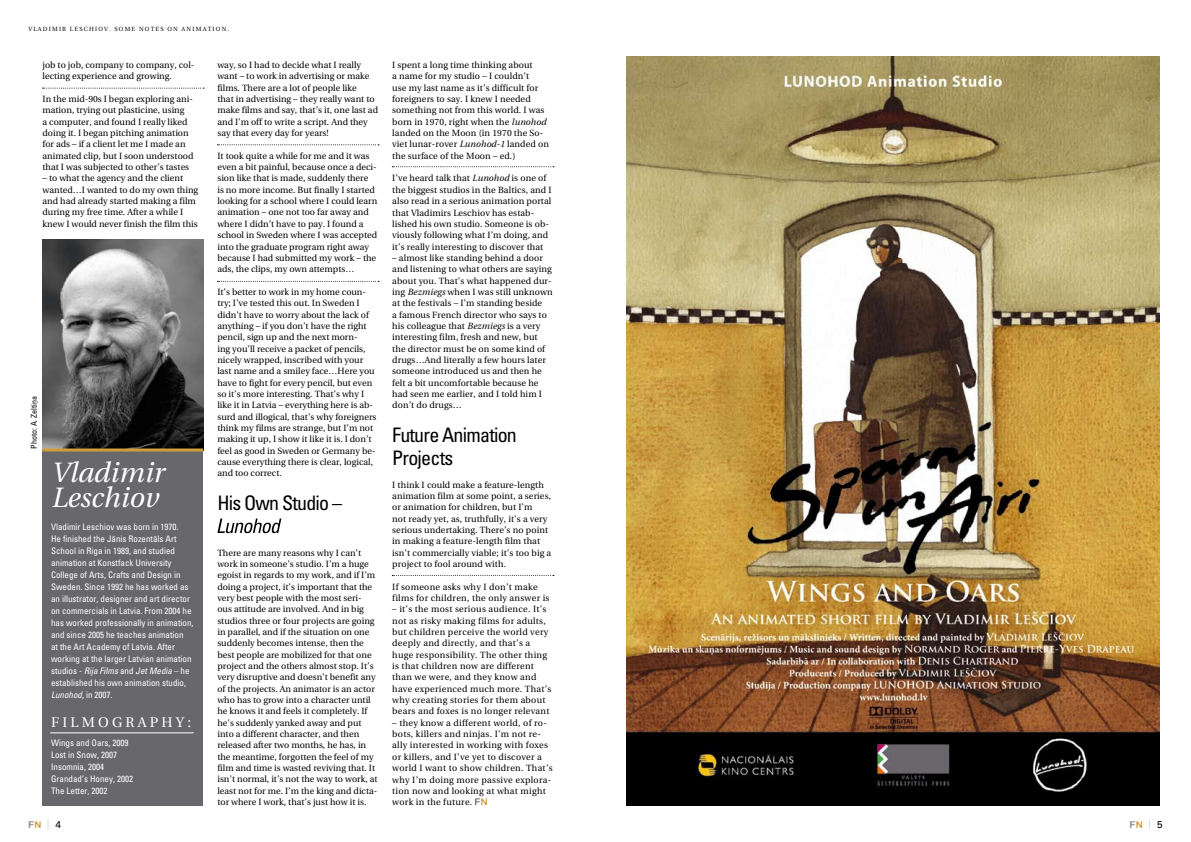
<style>
.page{position:relative;width:1191px;height:842px;background:#fff}
.page>*{position:absolute;margin:0;border:0;box-sizing:border-box;transform-origin:0 0}
.t1{font:italic 28px/25px "Utopia CE";color:#fff}
.t2{font:condensed 20px/22.7px "Univers CE";letter-spacing:-.04em;color:#000}
.t3{font:14px "Utopia CE";color:#fff}
.t4{font:500 10px "Blur";color:#97979b}
.t5{font:9px/11.3px "Utopia CE";color:#000}
.t6{font:9px/11.3px "Utopia CE";letter-spacing:.03em;color:#000}
.t7{font:condensed 9px/12px "Univers CE";color:#fff}
.t8{font:condensed 8px "Univers CE";color:#000}
.t9{font:6px "Utopia CE";letter-spacing:.2em;color:#000}
.s1{font-style:italic}
.s2{color:#d09e39}
.s3{font-family:"Myriad Pro";font-weight:300;color:#aeafb2}
.s4{font-family:"Univers CE";font-weight:400;color:#000}
</style>
<div class="page">
<svg style="left:217px;top:518px;width:64px;height:15px"></svg>
<svg style="left:475px;top:798px;width:12px;height:7px"></svg>
<img style="left:627px;top:57px;width:532px;height:748px">
<svg style="left:43px;top:88px;width:161px;height:1px"></svg>
<svg style="left:217px;top:144px;width:162px;height:1px"></svg>
<svg style="left:217px;top:281px;width:162px;height:1px"></svg>
<svg style="left:392px;top:166px;width:162px;height:1px"></svg>
<svg style="left:392px;top:575px;width:162px;height:1px"></svg>
<img style="left:43px;top:239px;width:160px;height:209px">
<div style="left:43px;top:450px;width:160px;height:355px;background:#68676c"></div>
<hr style="left:43px;top:448px;width:160px;height:3px;background:#d09e39">
<hr style="left:50px;top:732px;width:144px;height:1px;background:#fff">
<p class="t9" style="left:28px;top:25px;width:11px">Vladimir</p>
<p class="t9" style="left:70px;top:25px;width:11px">Leschiov</p>
<p class="t9" style="left:109px;top:25px;width:17px">. Some</p>
<p class="t9" style="left:139px;top:25px;width:12px">Notes</p>
<p class="t9" style="left:167px;top:25px;width:7px">on</p>
<p class="t9" style="left:182px;top:25px;width:11px">Animation</p>
<p class="t9" style="left:228px;top:25px;width:3px">.</p>
<p class="t5" style="left:43px;top:59px;width:153px">job to job, company to company, col&shy;lecting experience and growing.</p>
<p class="t5" style="left:43px;top:93px;width:152px">In the mid-90s I began exploring ani&shy;mation, trying out plasticine, using<br>a computer, and found I really liked doing it. I began pitching animation for ads – if a client let me I made an animated clip, but I soon understood that I was subjected to other’s tastes</p>
<p class="t5" style="left:43px;top:173px;width:157px">– to what the agency and the client wanted…I wanted to do my own thing and had already started making a film during my free time. After a while I knew I would never finish the film this</p>
<p class="t8" style="left:29px;top:449px;width:54px;rotate:-90deg">Photo: A. Zeltiņa</p>
<h1 class="t1" style="left:51px;top:460px;width:115px">Vladimir<br>Leschiov</h1>
<p class="t7" style="left:51px;top:521px;width:144px">Vladimir Leschiov was born in 1970.<br>He finished the Jānis Rozentāls Art School in Riga in 1989, and studied animation at Konstfack University College of Arts, Crafts and Design in Sweden. Since 1992 he has worked as an illustrator, designer and art director on commercials in Latvia. From 2004 he has worked professionally in animation, and since 2005 he teaches animation<br>at the Art Academy of Latvia. After working at the larger Latvian animation studios - <span class="s1">Rija Films</span> and <span class="s1">Jet Media</span> – he established his own animation studio, <span class="s1">Lunohod</span>, in 2007.</p>
<h3 class="t3" style="left:51px;top:714px;width:25px">Filmogra</h3>
<h3 class="t3" style="left:150px;top:714px;width:43px">phy:</h3>
<p class="t7" style="left:51px;top:736px;width:83px">Wings and Oars, 2009<br>Lost in Snow, 2007<br>Insomnia, 2004<br>Grandad’s Honey, 2002<br>The Letter, 2002</p>
<p class="t5" style="left:217px;top:59px;width:162px">way, so I had to decide what I really want – to work in advertising or make films. There are a lot of people like<br>that in advertising – they really want to make films and say, that’s it, one last ad and I’m off to write a script. And they say that every day for years!</p>
<p class="t5" style="left:217px;top:150px;width:161px">It took quite a while for me and it was even a bit painful, because once a deci&shy;sion like that is made, suddenly there<br>is no more income. But finally I started looking for a school where I could learn animation – one not too far away and where I didn’t have to pay. I found a school in Sweden where I was accepted into the graduate program right away because I had submitted my work – the ads, the clips, my own attempts…</p>
<p class="t5" style="left:217px;top:286px;width:161px">It’s better to work in my home coun&shy;try; I’ve tested this out. In Sweden I didn’t have to worry about the lack of anything – if you don’t have the right pencil, sign up and the next morn-<br>ing you’ll receive a packet of pencils, nicely wrapped, inscribed with your last name and a smiley face…Here you have to fight for every pencil, but even so it’s more interesting. That’s why I like it in Latvia – everything here is ab&shy;surd and illogical, that’s why foreigners think my films are strange, but I’m not making it up, I show it like it is. I don’t feel as good in Sweden or Germany be&shy;cause everything there is clear, logical, and too correct.</p>
<h2 class="t2" style="left:217px;top:492px;width:126px">His Own Studio –</h2>
<p class="t5" style="left:217px;top:547px;width:162px">There are many reasons why I can’t work in someone’s studio. I’m a huge egoist in regards to my work, and if I’m doing a project, it’s important that the very best people with the most seri&shy;ous attitude are involved. And in big studios three or four projects are going in parallel, and if the situation on one suddenly becomes intense, then the best people are mobilized for that one project and the others almost stop. It’s very disruptive and doesn’t benefit any of the projects. An animator is an actor who has to grow into a character until he knows it and feels it completely. If he’s suddenly yanked away and put into a different character, and then released after two months, he has, in the meantime, forgotten the feel of my film and time is wasted reviving that. It isn’t normal, it’s not the way to work, at least not for me. I’m the king and dicta&shy;tor where I work, that’s just how it is.</p>
<p class="t5" style="left:392px;top:59px;width:158px">I spent a long time thinking about<br>a name for my studio – I couldn’t<br>use my last name as it’s difficult for foreigners to say. I knew I needed something not from this world. I was born in 1970, right when the <span class="s1">lunohod </span>landed on the Moon (in 1970 the So&shy;viet lunar-rover <span class="s1">Lunohod-1</span> landed on the surface of the Moon – ed.)</p>
<p class="t5" style="left:392px;top:173px;width:161px">I’ve heard talk that <span class="s1">Lunohod</span> is one of the biggest studios in the Baltics, and I also read in a serious animation portal that Vladimirs Leschiov has estab&shy;lished his own studio. Someone is ob&shy;viously following what I’m doing, and it’s really interesting to discover that</p>
<p class="t5" style="left:392px;top:252px;width:162px">– almost like standing behind a door and listening to what others are saying about you. That’s what happened dur&shy;ing <span class="s1">Bezmiegs</span> when I was still unknown at the festivals – I’m standing beside<br>a famous French director who says to his colleague that <span class="s1">Bezmiegs</span> is a very interesting film, fresh and new, but the director must be on some kind of drugs…And literally a few hours later someone introduced us and then he felt a bit uncomfortable because he had seen me earlier, and I told him I don’t do drugs…</p>
<h2 class="t2" style="left:392px;top:424px;width:126px">Future Animation<br>Projects</h2>
<p class="t5" style="left:392px;top:479px;width:161px">I think I could make a feature-length animation film at some point, a series, or animation for children, but I’m<br>not ready yet, as, truthfully, it’s a very serious undertaking. There’s no point in making a feature-length film that isn’t commercially viable; it’s too big a project to fool around with.</p>
<p class="t6" style="left:392px;top:581px;width:159px">If someone asks why I don’t make films for children, the only answer is</p>
<p class="t6" style="left:392px;top:604px;width:161px">– it’s the most serious audience. It’s not as risky making films for adults, but children perceive the world very deeply and directly, and that’s a huge responsibility. The other thing is that children now are different than we were, and they know and have experienced much more. That’s why creating stories for them about bears and foxes is no longer relevant</p>
<p class="t6" style="left:392px;top:717px;width:162px">– they know a different world, of ro&shy;bots, killers and ninjas. I’m not re&shy;ally interested in working with foxes or killers, and I’ve yet to discover a world I want to show children. That’s why I’m doing more passive explora&shy;tion now and looking at what might work in the future.</p>
<p class="t4" style="left:28px;top:819px;width:34px">F<span class="s2">N</span> <span class="s3">|</span> <span class="s4">4</span></p>
<p class="t4" style="left:1129px;top:819px;width:34px">F<span class="s2">N</span> <span class="s3">|</span> <span class="s4">5</span></p>
</div>
